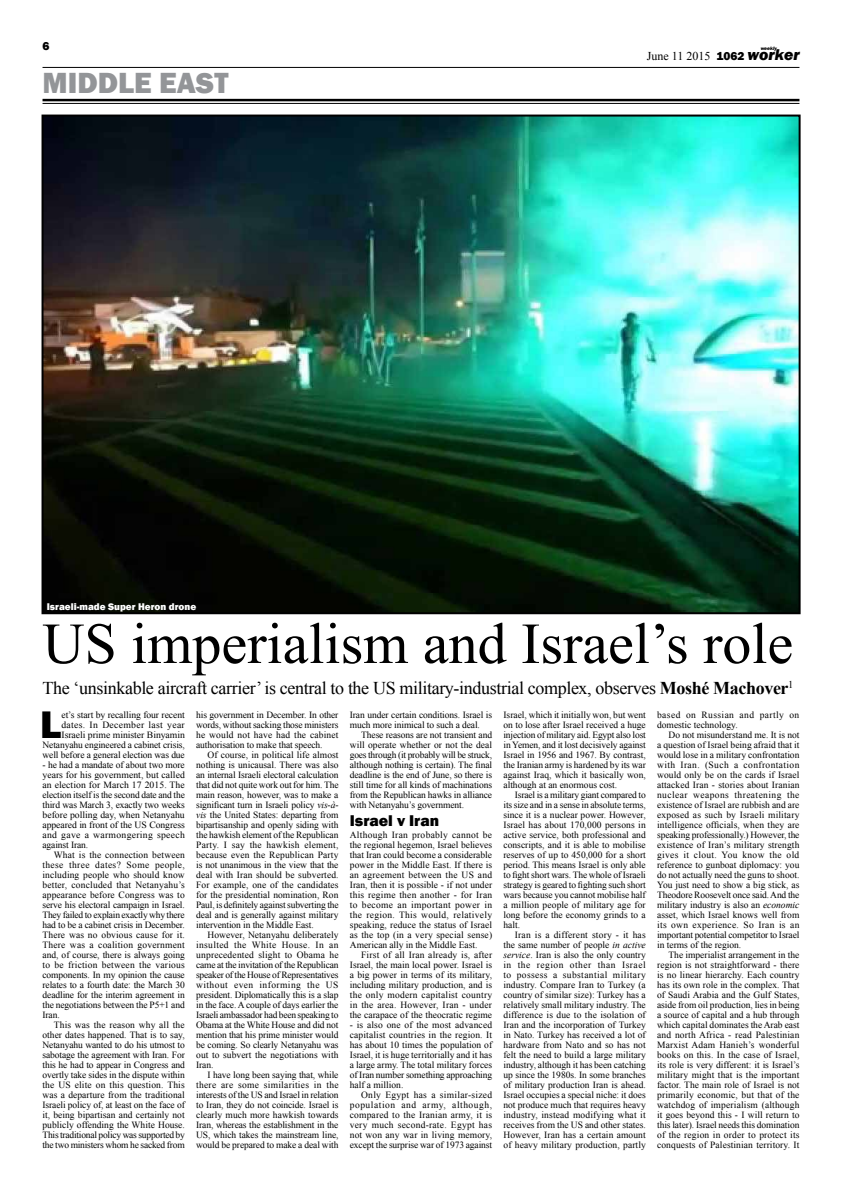
<style>
.page{position:relative;width:842px;height:1191px;background:#fff}
.page>*{position:absolute;margin:0;border:0;box-sizing:border-box;transform-origin:0 0}
.t1{font:58px "Times New Roman";color:#000}
.t2{font:800 39.5px "Franklin Gothic";color:#000}
.t3{font:800 30px "Franklin Gothic";color:#939598}
.t4{font:18px "Times New Roman";letter-spacing:-.02em;color:#000}
.t5{font:800 16px "Franklin Gothic";color:#000}
.t6{font:12px "Times New Roman";color:#000}
.t7{font:800 12px "Franklin Gothic";color:#000}
.t8{font:800 10px "Franklin Gothic";color:#fff}
.t9{font:9.5px/10px "Times New Roman";letter-spacing:-.005em;color:#000;text-align:justify}
.t10{font:9.5px/10px "Times New Roman";letter-spacing:.045em;color:#000}
.t11{font:italic 800 5px "Franklin Gothic";color:#000}
.s1{font-family:"Franklin Gothic";font-weight:800}
.s2{font-family:"Franklin Gothic";font-weight:800;font-style:italic;font-size:16px}
.s3{font-weight:700}
.s4{font-style:italic}
</style>
<div class="page">
<hr style="left:43px;top:99px;width:756px;height:2px;background:#000">
<hr style="left:43px;top:103px;width:756px;height:1px;background:#000">
<hr style="left:43px;top:67px;width:756px;height:1px;background:#000">
<img style="left:45px;top:118px;width:753px;height:493px">
<p class="t7" style="left:43px;top:38px;width:9px">6</p>
<p class="t11" style="left:761px;top:45px;width:18px">weekly</p>
<p class="t6" style="left:647px;top:47px;width:154px">June 11 2015 <span class="s1">1062</span> <span class="s2">worker</span></p>
<h3 class="t3" style="left:43px;top:64px;width:19px">middle</h3>
<h3 class="t3" style="left:159px;top:64px;width:18px">east</h3>
<p class="t8" style="left:47px;top:600px;width:151px">Israeli-made Super Heron drone</p>
<h1 class="t1" style="left:43px;top:602px;width:752px">US imperialism and Israel’s role</h1>
<h3 class="t4" style="left:43px;top:675px;width:752px">The ‘unsinkable aircraft carrier’ is central to the US military-industrial complex, observes <span class="s3">Moshé Machover</span><sup>1</sup></h3>
<h2 class="t2" style="left:40px;top:699px;width:23px">L</h2>
<p class="t9" style="left:43px;top:709px;width:144px;text-align:right">et’s start by recalling four recent dates. In December last year Israeli prime minister Binyamin Netanyahu engineered a cabinet crisis, well before a general election was due</p>
<p class="t9" style="left:43px;top:759px;width:144px">- he had a mandate of about two more years for his government, but called an election for March 17 2015. The election itself is the second date and the third was March 3, exactly two weeks before polling day, when Netanyahu appeared in front of the US Congress and gave a warmongering speech against Iran.</p>
<p class="t9" style="left:43px;top:849px;width:144px;text-indent:11px">What is the connection between these three dates? Some people, including people who should know better, concluded that Netanyahu’s appearance before Congress was to serve his electoral campaign in Israel.<br>They failed to explain exactly why there had to be a cabinet crisis in December.<br>There was no obvious cause for it.<br>There was a coalition government and, of course, there is always going to be friction between the various components. In my opinion the cause relates to a fourth date: the March 30 deadline for the interim agreement in the negotiations between the P5+1 and Iran.</p>
<p class="t9" style="left:43px;top:1019px;width:144px;text-indent:11px">This was the reason why all the other dates happened. That is to say, Netanyahu wanted to do his utmost to sabotage the agreement with Iran. For this he had to appear in Congress and overtly take sides in the dispute within the US elite on this question. This was a departure from the traditional Israeli policy of, at least on the face of it, being bipartisan and certainly not publicly offending the White House.<br>This traditional policy was supported by the two ministers whom he sacked from</p>
<p class="t9" style="left:196px;top:709px;width:144px">his government in December. In other words, without sacking those ministers he would not have had the cabinet authorisation to make that speech.</p>
<p class="t9" style="left:196px;top:749px;width:144px;text-indent:11px">Of course, in political life almost nothing is unicausal. There was also an internal Israeli electoral calculation that did not quite work out for him. The main reason, however, was to make a significant turn in Israeli policy <span class="s4">vis-à&shy;vis</span> the United States: departing from bipartisanship and openly siding with the hawkish element of the Republican Party. I say the hawkish element, because even the Republican Party is not unanimous in the view that the deal with Iran should be subverted.<br>For example, one of the candidates for the presidential nomination, Ron Paul, is definitely against subverting the deal and is generally against military intervention in the Middle East.</p>
<p class="t9" style="left:196px;top:929px;width:144px;text-indent:11px">However, Netanyahu deliberately insulted the White House. In an unprecedented slight to Obama he came at the invitation of the Republican speaker of the House of Representatives without even informing the US president. Diplomatically this is a slap in the face. A couple of days earlier the Israeli ambassador had been speaking to Obama at the White House and did not mention that his prime minister would be coming. So clearly Netanyahu was out to subvert the negotiations with Iran.</p>
<p class="t9" style="left:196px;top:1069px;width:144px;text-indent:11px">I have long been saying that, while there are some similarities in the interests of the US and Israel in relation to Iran, they do not coincide. Israel is clearly much more hawkish towards Iran, whereas the establishment in the US, which takes the mainstream line, would be prepared to make a deal with</p>
<p class="t9" style="left:503px;top:709px;width:144px">Israel, which it initially won, but went on to lose after Israel received a huge injection of military aid. Egypt also lost in Yemen, and it lost decisively against Israel in 1956 and 1967. By contrast, the Iranian army is hardened by its war against Iraq, which it basically won, although at an enormous cost.</p>
<p class="t9" style="left:503px;top:789px;width:144px;text-indent:11px">Israel is a military giant compared to its size and in a sense in absolute terms, since it is a nuclear power. However, Israel has about 170,000 persons in active service, both professional and conscripts, and it is able to mobilise reserves of up to 450,000 for a short period. This means Israel is only able to fight short wars. The whole of Israeli strategy is geared to fighting such short wars because you cannot mobilise half a million people of military age for long before the economy grinds to a halt.</p>
<p class="t9" style="left:503px;top:929px;width:144px;text-indent:11px">Iran is a different story - it has the same number of people <span class="s4">in active service</span>. Iran is also the only country in the region other than Israel to possess a substantial military industry. Compare Iran to Turkey (a country of similar size): Turkey has a relatively small military industry. The difference is due to the isolation of Iran and the incorporation of Turkey in Nato. Turkey has received a lot of hardware from Nato and so has not felt the need to build a large military industry, although it has been catching up since the 1980s. In some branches of military production Iran is ahead.<br>Israel occupies a special niche: it does not produce much that requires heavy industry, instead modifying what it receives from the US and other states.<br>However, Iran has a certain amount of heavy military production, partly</p>
<p class="t9" style="left:350px;top:709px;width:144px">Iran under certain conditions. Israel is much more inimical to such a deal.</p>
<p class="t9" style="left:350px;top:729px;width:144px;text-indent:11px">These reasons are not transient and will operate whether or not the deal goes through (it probably will be struck, although nothing is certain). The final deadline is the end of June, so there is still time for all kinds of machinations from the Republican hawks in alliance with Netanyahu’s government.</p>
<h3 class="t5" style="left:350px;top:810px;width:91px">Israel v Iran</h3>
<p class="t9" style="left:350px;top:829px;width:144px">Although Iran probably cannot be the regional hegemon, Israel believes that Iran could become a considerable power in the Middle East. If there is an agreement between the US and Iran, then it is possible - if not under this regime then another - for Iran to become an important power in the region. This would, relatively speaking, reduce the status of Israel as the top (in a very special sense)<br>American ally in the Middle East.</p>
<p class="t9" style="left:350px;top:949px;width:144px;text-indent:11px">First of all Iran already is, after Israel, the main local power. Israel is a big power in terms of its military, including military production, and is the only modern capitalist country in the area. However, Iran - under the carapace of the theocratic regime</p>
<p class="t9" style="left:350px;top:1019px;width:144px">- is also one of the most advanced capitalist countries in the region. It has about 10 times the population of Israel, it is huge territorially and it has a large army. The total military forces of Iran number something approaching half a million.</p>
<p class="t9" style="left:350px;top:1089px;width:144px;text-indent:11px">Only Egypt has a similar-sized population and army, although, compared to the Iranian army, it is very much second-rate. Egypt has not won any war in living memory, except the surprise war of 1973 against</p>
<p class="t10" style="left:657px;top:709px;width:144px">based on Russian and partly on domestic technology.</p>
<p class="t9" style="left:657px;top:729px;width:144px;text-indent:11px">Do not misunderstand me. It is not a question of Israel being afraid that it would lose in a military confrontation with Iran. (Such a confrontation would only be on the cards if Israel attacked Iran - stories about Iranian nuclear weapons threatening the existence of Israel are rubbish and are exposed as such by Israeli military intelligence officials, when they are speaking professionally.) However, the existence of Iran’s military strength gives it clout. You know the old reference to gunboat diplomacy: you do not actually need the guns to shoot.<br>You just need to show a big stick, as Theodore Roosevelt once said. And the military industry is also an <span class="s4">economic </span>asset, which Israel knows well from its own experience. So Iran is an important potential competitor to Israel in terms of the region.</p>
<p class="t9" style="left:657px;top:950px;width:144px;text-indent:11px">The imperialist arrangement in the region is not straightforward - there is no linear hierarchy. Each country has its own role in the complex. That of Saudi Arabia and the Gulf States, aside from oil production, lies in being a source of capital and a hub through which capital dominates the Arab east and north Africa - read Palestinian Marxist Adam Hanieh’s wonderful books on this. In the case of Israel, its role is very different: it is Israel’s military might that is the important factor. The main role of Israel is not primarily economic, but that of the watchdog of imperialism (although it goes beyond this - I will return to this later). Israel needs this domination of the region in order to protect its conquests of Palestinian territory. It</p>
</div>
